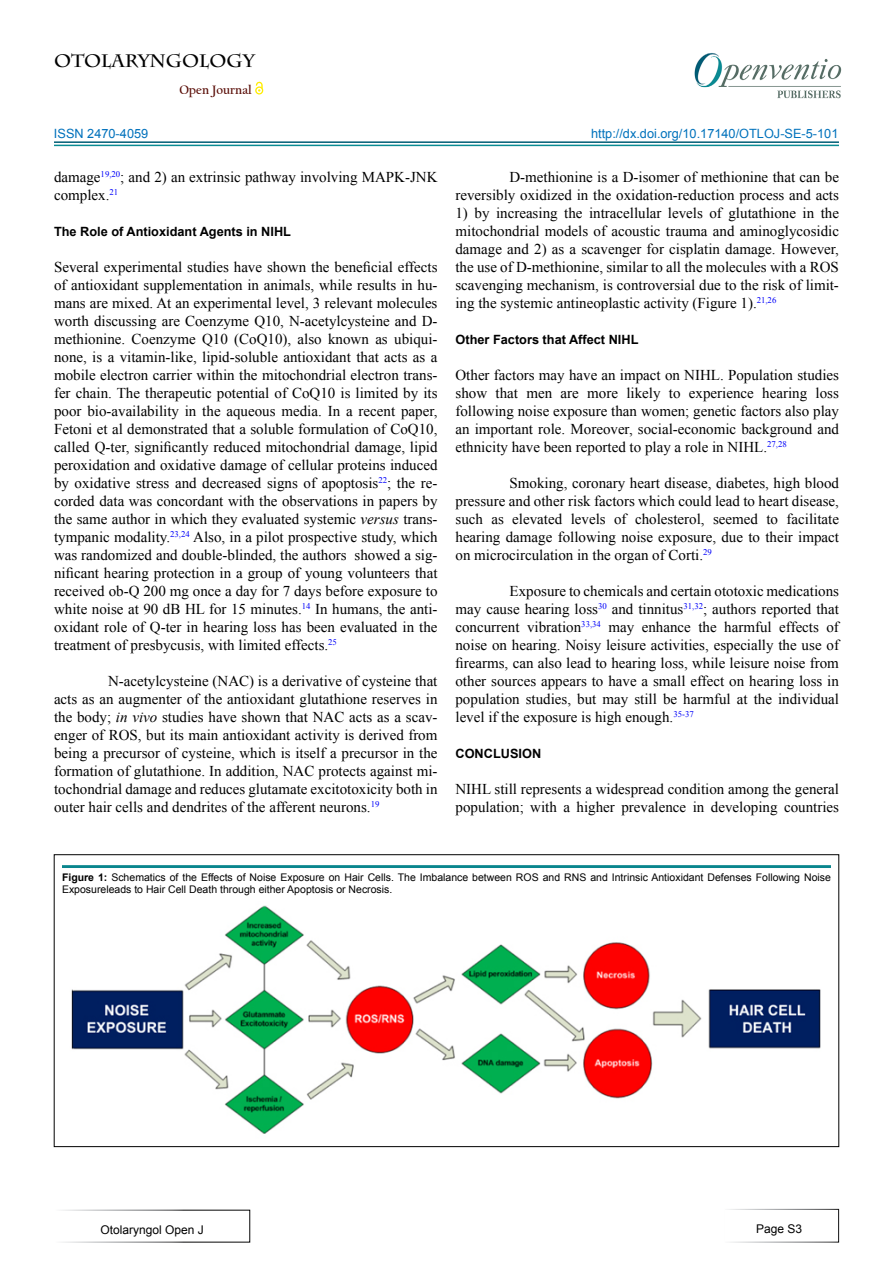
<style>
.page{position:relative;width:893px;height:1263px;background:#fff}
.page>*{position:absolute;margin:0;border:0;box-sizing:border-box;transform-origin:0 0}
.t1{font:700 18px "Charlemagne Std";color:#000}
.t2{font:15px/18px "Times New Roman";color:#000;text-align:justify}
.t3{font:700 12.75px "Arial";color:#000}
.t4{font:12.75px "Arial";color:#0072bc}
.t5{font:12.75px "Arial";color:#0071bc}
.t6{font:700 12.75px "Californian FB";color:#580b05}
.t7{font:12px "Arial";color:#000}
.t8{font:10.5px/12.6px "Arial";color:#000}
.s1{font-style:italic}
.s2{font-weight:700}
</style>
<div class="page">
<hr style="left:54px;top:141px;width:785px;height:2px;background:#015d75">
<hr style="left:54px;top:145px;width:785px;height:1px;background:#0a8b93">
<svg style="left:255px;top:86px;width:8px;height:9px"></svg>
<svg style="left:256px;top:81px;width:7px;height:12px"></svg>
<img style="left:694px;top:53px;width:148px;height:46px">
<div style="left:54px;top:1210px;width:196px;height:32px;border:1px solid #fff"></div>
<div style="left:723px;top:1209px;width:116px;height:33px;border:1px solid #fff"></div>
<img style="left:71px;top:905px;width:750px;height:229px">
<div style="left:49px;top:852px;width:795px;height:16px;background:#f9f2f3;opacity:.75"></div>
<p class="t1" style="left:54px;top:50px;width:202px">OTOLARYNGOLOGY</p>
<p class="t6" style="left:179px;top:83px;width:74px">Open Journal</p>
<p class="t5" style="left:54px;top:125px;width:96px">ISSN 2470-4059</p>
<p class="t4" style="left:591px;top:125px;width:249px">http://dx.doi.org/10.17140/OTLOJ-SE-5-101</p>
<p class="t2" style="left:54px;top:168px;width:385px">damage<sup>19,20</sup>; and 2) an extrinsic pathway involving MAPK-JNK complex.<sup>21</sup></p>
<p class="t3" style="left:54px;top:223px;width:239px">The Role of Antioxidant Agents in NIHL</p>
<p class="t2" style="left:54px;top:258px;width:385px">Several experimental studies have shown the beneficial effects of antioxidant supplementation in animals, while results in hu&shy;mans are mixed. At an experimental level, 3 relevant molecules worth discussing are Coenzyme Q10, N-acetylcysteine and D&shy;methionine. Coenzyme Q10 (CoQ10), also known as ubiqui&shy;none, is a vitamin-like, lipid-soluble antioxidant that acts as a mobile electron carrier within the mitochondrial electron trans&shy;fer chain. The therapeutic potential of CoQ10 is limited by its poor bio-availability in the aqueous media. In a recent paper, Fetoni et al demonstrated that a soluble formulation of CoQ10, called Q-ter, significantly reduced mitochondrial damage, lipid peroxidation and oxidative damage of cellular proteins induced by oxidative stress and decreased signs of apoptosis<sup>22</sup>; the re&shy;corded data was concordant with the observations in papers by the same author in which they evaluated systemic <span class="s1">versus</span> trans&shy;tympanic modality.<sup>23,24</sup> Also, in a pilot prospective study, which was randomized and double-blinded, the authors showed a sig&shy;nificant hearing protection in a group of young volunteers that received ob-Q 200 mg once a day for 7 days before exposure to white noise at 90 dB HL for 15 minutes.<sup>14</sup> In humans, the anti&shy;oxidant role of Q-ter in hearing loss has been evaluated in the treatment of presbycusis, with limited effects.<sup>25</sup></p>
<p class="t2" style="left:54px;top:672px;width:385px;text-indent:54px">N-acetylcysteine (NAC) is a derivative of cysteine that acts as an augmenter of the antioxidant glutathione reserves in the body; <span class="s1">in vivo</span> studies have shown that NAC acts as a scav&shy;enger of ROS, but its main antioxidant activity is derived from being a precursor of cysteine, which is itself a precursor in the formation of glutathione. In addition, NAC protects against mi&shy;tochondrial damage and reduces glutamate excitotoxicity both in outer hair cells and dendrites of the afferent neurons.<sup>19</sup></p>
<p class="t2" style="left:455px;top:168px;width:385px;text-align:right">D-methionine is a D-isomer of methionine that can be reversibly oxidized in the oxidation-reduction process and acts</p>
<p class="t2" style="left:455px;top:204px;width:385px">1) by increasing the intracellular levels of glutathione in the mitochondrial models of acoustic trauma and aminoglycosidic damage and 2) as a scavenger for cisplatin damage. However, the use of D-methionine, similar to all the molecules with a ROS scavenging mechanism, is controversial due to the risk of limit&shy;ing the systemic antineoplastic activity (Figure 1).<sup>21,26</sup></p>
<p class="t3" style="left:455px;top:331px;width:184px">Other Factors that Affect NIHL</p>
<p class="t2" style="left:455px;top:366px;width:385px">Other factors may have an impact on NIHL. Population studies show that men are more likely to experience hearing loss following noise exposure than women; genetic factors also play an important role. Moreover, social-economic background and ethnicity have been reported to play a role in NIHL.<sup>27,28</sup></p>
<p class="t2" style="left:455px;top:474px;width:385px;text-indent:54px">Smoking, coronary heart disease, diabetes, high blood pressure and other risk factors which could lead to heart disease, such as elevated levels of cholesterol, seemed to facilitate hearing damage following noise exposure, due to their impact on microcirculation in the organ of Corti.<sup>29</sup></p>
<p class="t2" style="left:455px;top:582px;width:385px;text-indent:54px">Exposure to chemicals and certain ototoxic medications may cause hearing loss<sup>30</sup> and tinnitus<sup>31,32</sup>; authors reported that concurrent vibration<sup>33,34</sup> may enhance the harmful effects of noise on hearing. Noisy leisure activities, especially the use of firearms, can also lead to hearing loss, while leisure noise from other sources appears to have a small effect on hearing loss in population studies, but may still be harmful at the individual level if the exposure is high enough.<sup>35-37</sup></p>
<p class="t3" style="left:455px;top:745px;width:87px">CONCLUSION</p>
<p class="t2" style="left:455px;top:780px;width:385px">NIHL still represents a widespread condition among the general population; with a higher prevalence in developing countries</p>
<p class="t8" style="left:62px;top:871px;width:770px"><span class="s2">Figure 1:</span> Schematics of the Effects of Noise Exposure on Hair Cells. The Imbalance between ROS and RNS and Intrinsic Antioxidant Defenses Following Noise<br>Exposureleads to Hair Cell Death through either Apoptosis or Necrosis.</p>
<p class="t7" style="left:100px;top:1221px;width:105px">Otolaryngol Open J</p>
<p class="t7" style="left:756px;top:1220px;width:48px">Page S3</p>
</div>
